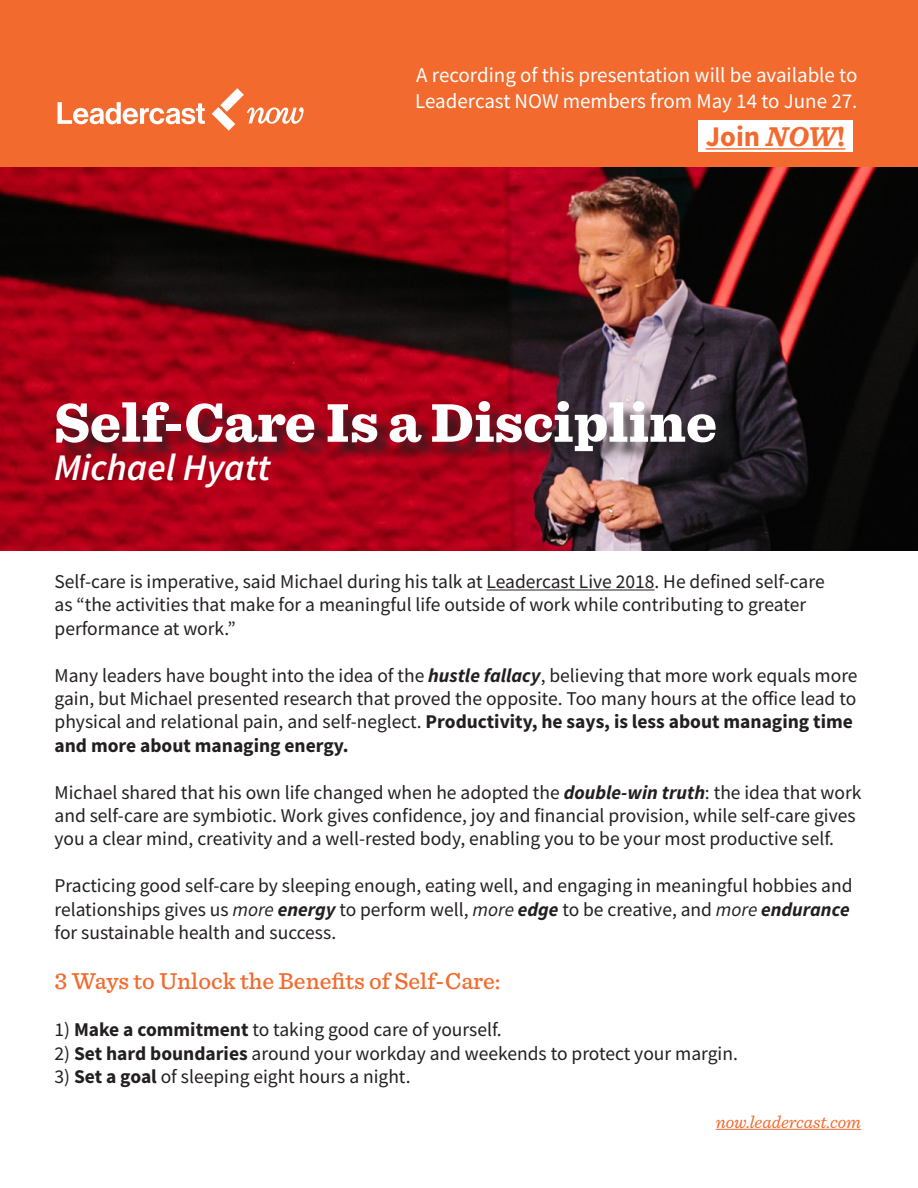
<style>
.page{position:relative;width:918px;height:1188px;background:#fff}
.page>*{position:absolute;margin:0;border:0;box-sizing:border-box;transform-origin:0 0}
.t1{font:900 57px "Sentinel";color:#fff}
.t2{font:italic 600 37.5px "Source Sans Pro";color:#fff}
.t3{font:700 28.5px "Source Sans Pro";color:#f26a2d}
.t4{font:500 24px "Sentinel";color:#f26a2d}
.t5{font:21px/25.2px "Source Sans Pro";color:#fff}
.t6{font:19.5px/23.4px "Source Sans Pro";color:#231f20}
.t7{font:italic 18px "Sentinel";color:#f26a2d}
.s1{font-family:"Sentinel";font-style:italic}
.s2{font-family:"Sentinel"}
.s3{font-weight:700;font-style:italic}
.s4{font-weight:700}
.s5{font-style:italic}
</style>
<div class="page">
<img style="left:0;top:166px;width:918px;height:385px">
<div style="left:0;top:0;width:918px;height:166px;background:#f26a2d"></div>
<div style="left:59px;top:404px;width:675px;height:66px;background:#231f20;opacity:.75"></div>
<hr style="left:487px;top:590px;width:168px;height:1px;background:#231f20">
<svg style="left:57px;top:88px;width:247px;height:43px"></svg>
<div style="left:698px;top:120px;width:155px;height:32px;background:#fff"></div>
<hr style="left:706px;top:148px;width:139px;height:2px;background:#f26a2d">
<hr style="left:716px;top:1129px;width:145px;height:1px;background:#f26a2d">
<p class="t5" style="left:415px;top:63px;width:444px">A recording of this presentation will be available to<br>Leadercast NOW members from May 14 to June 27.</p>
<p class="t3" style="left:706px;top:117px;width:141px">Join <span class="s1">NOW</span><span class="s2">!</span></p>
<p class="t1" style="left:54px;top:377px;width:665px">Self-Care Is a Discipline</p>
<p class="t2" style="left:54px;top:443px;width:218px">Michael Hyatt</p>
<p class="t6" style="left:55px;top:570px;width:772px">Self-care is imperative, said Michael during his talk at Leadercast Live 2018. He defined self-care</p>
<p class="t6" style="left:55px;top:593px;width:753px">as “the activities that make for a meaningful life outside of work while contributing to greater</p>
<p class="t6" style="left:55px;top:617px;width:183px">performance at work.”</p>
<p class="t6" style="left:55px;top:663px;width:805px">Many leaders have bought into the idea of the <span class="s3">hustle fallacy</span>, believing that more work equals more gain, but Michael presented research that proved the opposite. Too many hours at the office lead to physical and relational pain, and self-neglect. <span class="s4">Productivity, he says, is less about managing time and more about managing energy.</span></p>
<p class="t6" style="left:55px;top:780px;width:808px">Michael shared that his own life changed when he adopted the <span class="s3">double-win truth</span>: the idea that work and self-care are symbiotic. Work gives confidence, joy and financial provision, while self-care gives you a clear mind, creativity and a well-rested body, enabling you to be your most productive self.</p>
<p class="t6" style="left:55px;top:874px;width:800px">Practicing good self-care by sleeping enough, eating well, and engaging in meaningful hobbies and relationships gives us <span class="s5">more</span> <span class="s3">energy</span> to perform well, <span class="s5">more</span> <span class="s3">edge</span> to be creative, and <span class="s5">more</span> <span class="s3">endurance </span>for sustainable health and success.</p>
<p class="t4" style="left:55px;top:963px;width:448px">3 Ways to Unlock the Benefits of Self-Care:</p>
<p class="t6" style="left:55px;top:1018px;width:449px">1) <span class="s4">Make a commitment</span> to taking good care of yourself.</p>
<p class="t6" style="left:55px;top:1041px;width:685px">2) <span class="s4">Set hard boundaries</span> around your workday and weekends to protect your margin.</p>
<p class="t6" style="left:55px;top:1065px;width:358px">3) <span class="s4">Set a goal</span> of sleeping eight hours a night.</p>
<p class="t7" style="left:716px;top:1108px;width:147px">now.leadercast.com</p>
</div>
